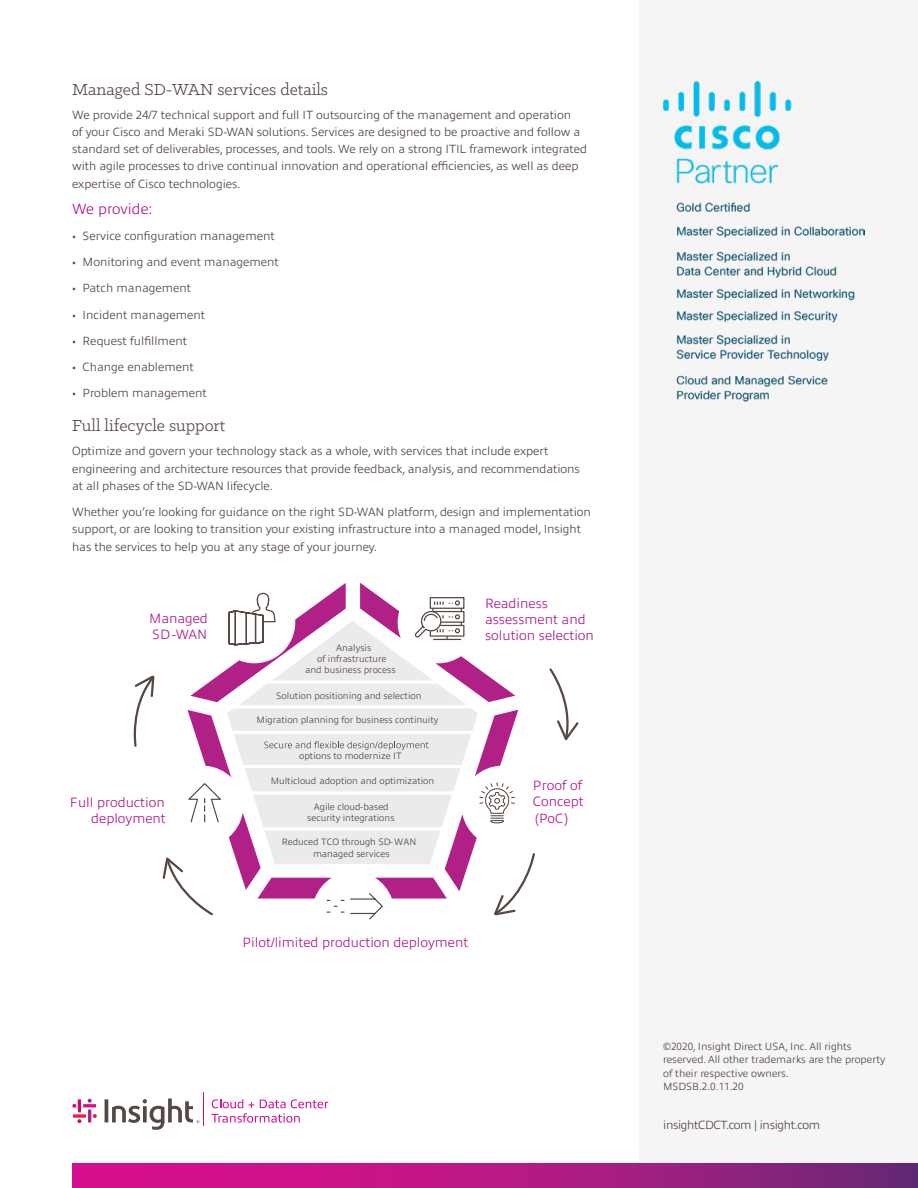
<style>
.page{position:relative;width:918px;height:1188px;background:#fff}
.page>*{position:absolute;margin:0;border:0;box-sizing:border-box;transform-origin:0 0}
.t1{font:18px "Klinic Slab";color:#554742}
.t2{font:300 15px "Allumi Pro";color:#b01c87}
.t3{font:300 13.65px/16.2px "Allumi Pro";color:#b02087}
.t4{font:300 13.5px "Allumi Pro";color:#b01c87}
.t5{font:300 12px/17.2px "Allumi Pro";letter-spacing:-.005em;color:#554742}
.t6{font:300 12px "Allumi Pro";letter-spacing:-.03em;color:#554742}
.t7{font:300 10.5px/13.5px "Allumi Pro";color:#554742}
.t8{font:300 9.45px/11.1px "Allumi Pro";color:#564741;text-align:center}
.s1{font-size:13.65px;color:#b02087}
</style>
<div class="page">
<div style="left:639px;top:0;width:279px;height:1188px;background:#f6f5f5"></div>
<svg style="left:72px;top:1163px;width:846px;height:25px"></svg>
<hr style="left:203px;top:1092px;width:1px;height:34px;background:#d40e8c">
<svg style="left:211px;top:1099px;width:117px;height:24px"></svg>
<svg style="left:72px;top:1099px;width:25px;height:24px"></svg>
<svg style="left:105px;top:1099px;width:94px;height:31px"></svg>
<img style="left:663px;top:81px;width:202px;height:321px">
<svg style="left:549px;top:668px;width:30px;height:72px"></svg>
<svg style="left:133px;top:583px;width:402px;height:337px"></svg>
<h1 class="t1" style="left:72px;top:78px;width:257px">Managed SD-WAN services details</h1>
<p class="t5" style="left:72px;top:105px;width:516px">We provide 24/7 technical support and full IT outsourcing of the management and operation<br>of your Cisco and Meraki SD-WAN solutions. Services are designed to be proactive and follow a standard set of deliverables, processes, and tools. We rely on a strong ITIL framework integrated with agile processes to drive continual innovation and operational efficiencies, as well as deep expertise of Cisco technologies.</p>
<p class="t2" style="left:72px;top:198px;width:82px">We provide:</p>
<p class="t5" style="left:72px;top:226px;width:204px">• Service configuration management</p>
<p class="t5" style="left:72px;top:253px;width:208px">• Monitoring and event management</p>
<p class="t5" style="left:72px;top:279px;width:121px">• Patch management</p>
<p class="t5" style="left:72px;top:305px;width:135px">• Incident management</p>
<p class="t5" style="left:72px;top:331px;width:116px">• Request fulfillment</p>
<p class="t5" style="left:72px;top:357px;width:123px">• Change enablement</p>
<p class="t5" style="left:72px;top:383px;width:136px">• Problem management</p>
<h1 class="t1" style="left:72px;top:414px;width:155px">Full lifecycle support</h1>
<p class="t5" style="left:72px;top:442px;width:509px">Optimize and govern your technology stack as a whole, with services that include expert engineering and architecture resources that provide feedback, analysis, and recommendations at all phases of the SD-WAN lifecycle.</p>
<p class="t5" style="left:72px;top:502px;width:520px">Whether you’re looking for guidance on the right SD-WAN platform, design and implementation support, or are looking to transition your existing infrastructure into a managed model, Insight has the services to help you at any stage of your journey.</p>
<p class="t3" style="left:149px;top:609px;width:60px">Managed<br>SD -WAN</p>
<p class="t3" style="left:70px;top:793px;width:97px;text-align:right">Full production deployment</p>
<p class="t8" style="left:336px;top:641px;width:37px">Analysis</p>
<p class="t8" style="left:317px;top:653px;width:71px">of infrastructure</p>
<p class="t8" style="left:305px;top:664px;width:92px">and business process</p>
<p class="t8" style="left:276px;top:689px;width:147px">Solution positioning and selection</p>
<p class="t8" style="left:257px;top:714px;width:183px">Migration planning for business continuity</p>
<p class="t8" style="left:299px;top:750px;width:104px">options to modernize IT</p>
<p class="t8" style="left:271px;top:774px;width:165px">Multicloud adoption and optimization</p>
<p class="t8" style="left:307px;top:800px;width:89px">Agile cloud-based security integrations</p>
<p class="t8" style="left:282px;top:836px;width:136px">Reduced TCO through SD-WAN managed services</p>
<p class="t3" style="left:485px;top:594px;width:110px">Readiness assessment and solution selection</p>
<p class="t3" style="left:533px;top:776px;width:52px">Proof of<br>Concept</p>
<p class="t4" style="left:535px;top:808px;width:35px">(PoC<span class="s1">)</span></p>
<p class="t3" style="left:242px;top:933px;width:227px">Pilot/limited production deployment</p>
<p class="t7" style="left:663px;top:1038px;width:224px">©2020, Insight Direct USA, Inc. All rights reserved. All other trademarks are the property of their respective owners.<br>MSDSB.2.0.11.20</p>
<p class="t6" style="left:663px;top:1117px;width:159px">insightCDCT.com | insight.com</p>
</div>
